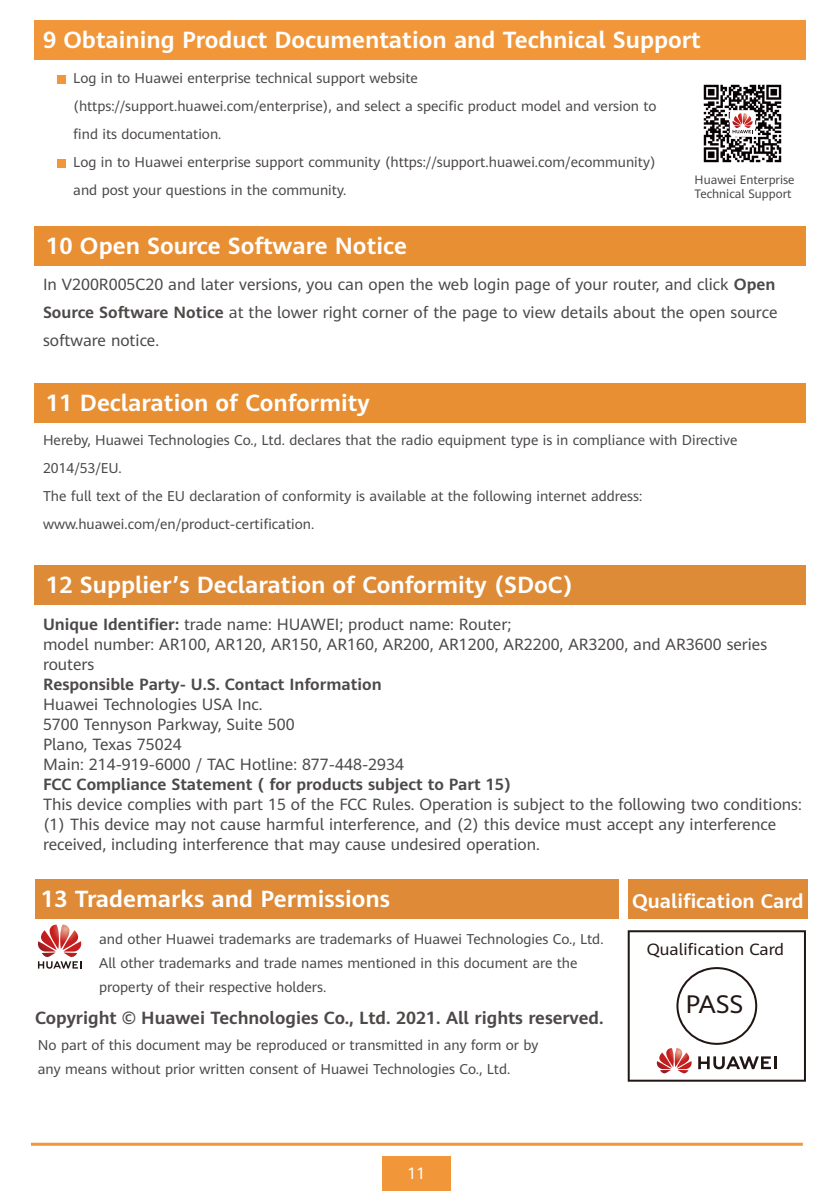
<style>
.page{position:relative;width:840px;height:1191px;background:#fff}
.page>*{position:absolute;margin:0;border:0;box-sizing:border-box;transform-origin:0 0}
.t1{font:25px "Huawei Sans";color:#221714;scale:1.04 1}
.t2{font:700 23px "Huawei Sans";color:#fff}
.t3{font:700 19.4px "Huawei Sans";color:#fff}
.t4{font:700 17.4px "Huawei Sans";color:#4c4948}
.t5{font:16px/20px "Huawei Sans";color:#4c4948}
.t6{font:700 16px "Huawei Sans";color:#4c4948}
.t7{font:16px "Huawei Sans";color:#221714;scale:1.04 1}
.t8{font:16px "Huawei Sans";color:#fff}
.t9{font:14px/28px "Huawei Sans";color:#4c4948}
.t10{font:12px/14.4px "Huawei Sans";color:#4c4948}
.s1{font-weight:700}
</style>
<div class="page">
<div style="left:382px;top:1157px;width:68px;height:34px;background:#f19639"></div>
<hr style="left:31px;top:1142px;width:771px;height:3px;background:#f19639">
<div style="left:34px;top:20px;width:771px;height:40px;background:#f19639"></div>
<div style="left:57px;top:76px;width:9px;height:8px;background:#f19639"></div>
<div style="left:57px;top:159px;width:9px;height:9px;background:#f19639"></div>
<div style="left:34px;top:226px;width:771px;height:40px;background:#e88f34"></div>
<div style="left:34px;top:383px;width:771px;height:40px;background:#e88f34"></div>
<div style="left:34px;top:565px;width:771px;height:40px;background:#de8b37"></div>
<div style="left:35px;top:879px;width:583px;height:40px;background:#de8a37"></div>
<div style="left:627px;top:879px;width:180px;height:40px;background:#de8a37"></div>
<svg style="left:37px;top:924px;width:45px;height:44px"></svg>
<svg style="left:627px;top:930px;width:178px;height:151px"></svg>
<img style="left:703px;top:84px;width:79px;height:79px">
<img style="left:732px;top:133px;width:19px;height:1px">
<svg style="left:731px;top:113px;width:21px;height:20px"></svg>
<h2 class="t2" style="left:43px;top:24px;width:658px">9 Obtaining Product Documentation and Technical Support</h2>
<p class="t9" style="left:73px;top:64px;width:584px">Log in to Huawei enterprise technical support website (https://support.huawei.com/enterprise), and select a specific product model and version to find its documentation.<br>Log in to Huawei enterprise support community (https://support.huawei.com/ecommunity) and post your questions in the community.</p>
<h2 class="t2" style="left:46px;top:230px;width:362px">10 Open Source Software Notice</h2>
<p class="t10" style="left:694px;top:172px;width:101px">Huawei Enterprise<br>Technical Support</p>
<p class="t5" style="left:43px;top:270px;width:735px;line-height:28px">In V200R005C20 and later versions, you can open the web login page of your router, and click <span class="s1">Open<br>Source Software Notice</span> at the lower right corner of the page to view details about the open source software notice.</p>
<h2 class="t2" style="left:46px;top:387px;width:325px">11 Declaration of Conformity</h2>
<p class="t9" style="left:43px;top:426px;width:695px">Hereby, Huawei Technologies Co., Ltd. declares that the radio equipment type is in compliance with Directive 2014/53/EU.<br>The full text of the EU declaration of conformity is available at the following internet address: www.huawei.com/en/product-certification.</p>
<h2 class="t2" style="left:46px;top:569px;width:528px">12 Supplier’s Declaration of Conformity (SDoC)</h2>
<p class="t5" style="left:43px;top:614px;width:725px"><span class="s1">Unique Identifier:</span> trade name: HUAWEI; product name: Router;<br>model number: AR100, AR120, AR150, AR160, AR200, AR1200, AR2200, AR3200, and AR3600 series routers</p>
<p class="t6" style="left:43px;top:673px;width:340px">Responsible Party- U.S. Contact Information</p>
<p class="t5" style="left:43px;top:694px;width:362px">Huawei Technologies USA Inc.<br>5700 Tennyson Parkway, Suite 500<br>Plano, Texas 75024<br>Main: 214-919-6000 / TAC Hotline: 877-448-2934</p>
<p class="t6" style="left:43px;top:773px;width:469px">FCC Compliance Statement ( for products subject to Part 15)</p>
<p class="t5" style="left:43px;top:794px;width:759px">This device complies with part 15 of the FCC Rules. Operation is subject to the following two conditions: (1) This device may not cause harmful interference, and (2) this device must accept any interference received, including interference that may cause undesired operation.</p>
<h2 class="t2" style="left:41px;top:883px;width:350px">13 Trademarks and Permissions</h2>
<h3 class="t3" style="left:631px;top:887px;width:173px">Qualification Card</h3>
<p class="t7" style="left:646px;top:938px;width:134px">Qualification Card</p>
<h1 class="t1" style="left:685px;top:986px;width:57px">PASS</h1>
<p class="t9" style="left:99px;top:926px;width:505px;line-height:24px">and other Huawei trademarks are trademarks of Huawei Technologies Co., Ltd.<br>All other trademarks and trade names mentioned in this document are the property of their respective holders.</p>
<p class="t4" style="left:35px;top:1005px;width:569px">Copyright © Huawei Technologies Co., Ltd. 2021. All rights reserved.</p>
<p class="t9" style="left:38px;top:1032px;width:502px;line-height:24px">No part of this document may be reproduced or transmitted in any form or by any means without prior written consent of Huawei Technologies Co., Ltd.</p>
<p class="t8" style="left:407px;top:1161px;width:19px">11</p>
</div>
